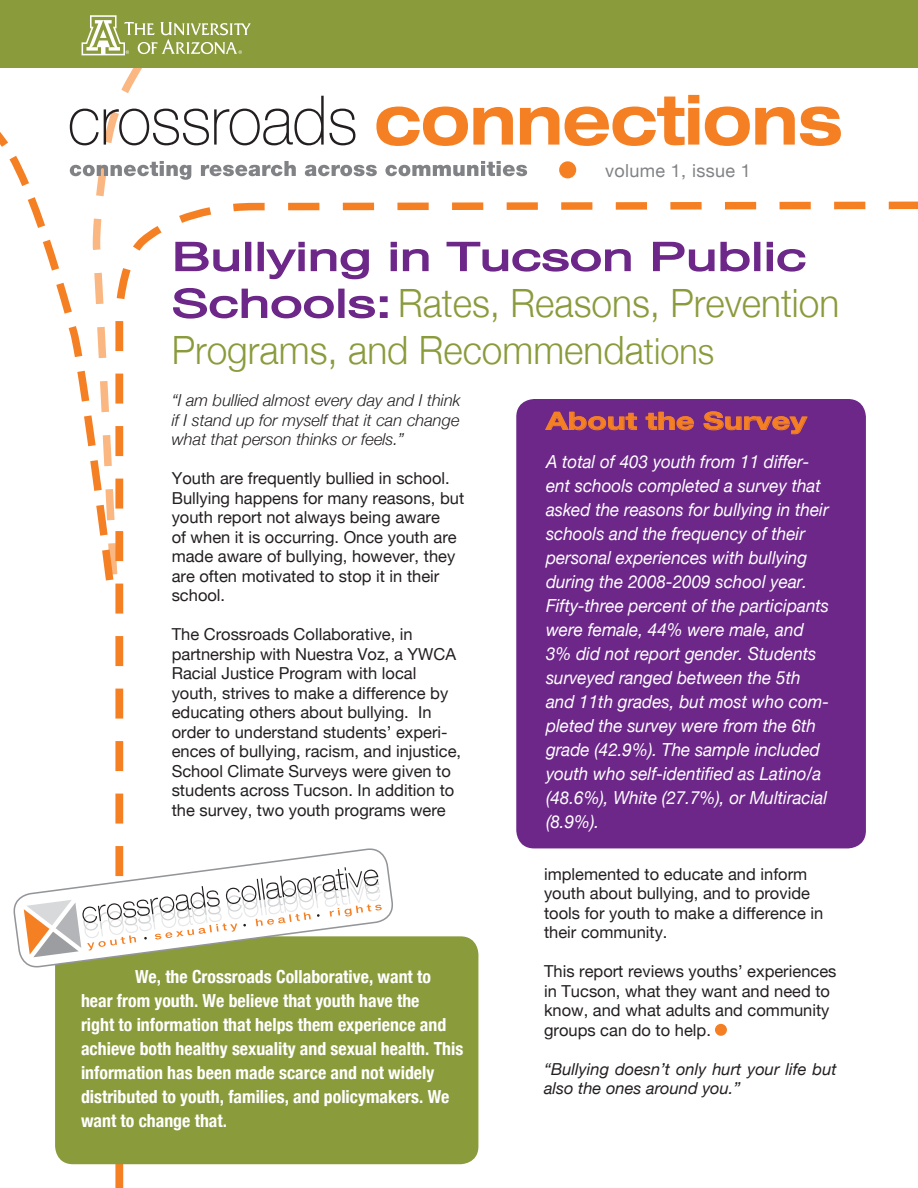
<style>
.page{position:relative;width:918px;height:1188px;background:#fff}
.page>*{position:absolute;margin:0;border:0;box-sizing:border-box;transform-origin:0 0}
.t1{font:300 39px/46.8px "Helvetica Neue";color:#8a9b3c;scale:.95 1}
.t2{font:39px "Helvetica Neue";color:#6c2789;scale:1.45 1}
.t3{font:700 24px "Helvetica Neue";color:#f58024;scale:1.33 1}
.t4{font:italic 18px/24px "Helvetica Neue";color:#fff;scale:.95 1}
.t5{font:700 condensed 18px/24px "Helvetica Neue";color:#fff}
.t6{font:18px "Helvetica Neue";letter-spacing:.02em;color:#808285}
.t7{font:16.5px/19.5px "Helvetica Neue";color:#231f20}
.t8{font:italic 300 16.5px/19.5px "Helvetica Neue";color:#231f20;text-align:justify}
.t9{font:italic 16.5px/19.5px "Helvetica Neue";color:#231f20}
.s1{font-weight:400;color:#6c2789}
.s2{font-size:36px}
</style>
<div class="page">
<svg style="left:0;top:124px;width:113px;height:456px"></svg>
<div style="left:0;top:0;width:918px;height:68px;background:#8a9b3c"></div>
<svg style="left:82px;top:15px;width:169px;height:40px"></svg>
<div style="left:516px;top:399px;width:350px;height:449px;background:#6c2789;border-radius:18px"></div>
<div style="left:715px;top:1024px;width:12px;height:12px;background:#f58024;border-radius:50%"></div>
<div style="left:55px;top:936px;width:423px;height:228px;background:#8a9b3c;border-radius:18px"></div>
<svg style="left:13px;top:847px;width:381px;height:127px"></svg>
<svg style="left:24px;top:867px;width:358px;height:90px"></svg>
<svg style="left:70px;top:68px;width:771px;height:507px"></svg>
<p class="t6" style="left:605px;top:160px;width:147px">volume 1, issue 1</p>
<p class="t2" style="left:172px;top:233px;width:439px">Bullying in Tucson Public</p>
<p class="t1" style="left:172px;top:279px;width:704px"><span class="s1">Schools:</span>Rates, Reasons, Prevention<br>Programs, and Recommenda<span class="s2">tions</span></p>
<p class="t8" style="left:172px;top:390px;width:290px">“I am bullied almost every day and I think if I stand up for myself that it can change what that person thinks or feels.”</p>
<p class="t7" style="left:172px;top:468px;width:294px">Youth are frequently bullied in school.<br>Bullying happens for many reasons, but youth report not always being aware<br>of when it is occurring. Once youth are made aware of bullying, however, they are often motivated to stop it in their school.</p>
<p class="t7" style="left:172px;top:624px;width:291px">The Crossroads Collaborative, in partnership with Nuestra Voz, a YWCA Racial Justice Program with local youth, strives to make a difference by educating others about bullying. In order to understand students’ experi&shy;ences of bullying, racism, and injustice, School Climate Surveys were given to students across Tucson. In addition to the survey, two youth programs were</p>
<p class="t5" style="left:81px;top:964px;width:384px;text-indent:54px">We, the Crossroads Collaborative, want to hear from youth. We believe that youth have the<br>right to information that helps them experience and achieve both healthy sexuality and sexual health. This information has been made scarce and not widely distributed to youth, families, and policymakers. We want to change that.</p>
<p class="t3" style="left:546px;top:406px;width:198px">About the Survey</p>
<p class="t4" style="left:546px;top:449px;width:300px">A total of 403 youth from 11 differ&shy;ent schools completed a survey that asked the reasons for bullying in their schools and the frequency of their personal experiences with bullying during the 2008-2009 school year.<br>Fifty-three percent of the participants were female, 44% were male, and 3% did not report gender. Students surveyed ranged between the 5th and 11th grades, but most who com&shy;pleted the survey were from the 6th grade (42.9%). The sample included youth who self-identified as Latino/a (48.6%), White (27.7%), or Multiracial (8.9%).</p>
<p class="t7" style="left:544px;top:864px;width:281px">implemented to educate and inform youth about bullying, and to provide tools for youth to make a difference in their community.</p>
<p class="t7" style="left:544px;top:961px;width:294px">This report reviews youths’ experiences in Tucson, what they want and need to know, and what adults and community groups can do to help.</p>
<p class="t9" style="left:544px;top:1059px;width:294px">“Bullying doesn’t only hurt your life but also the ones around you.”</p>
</div>
